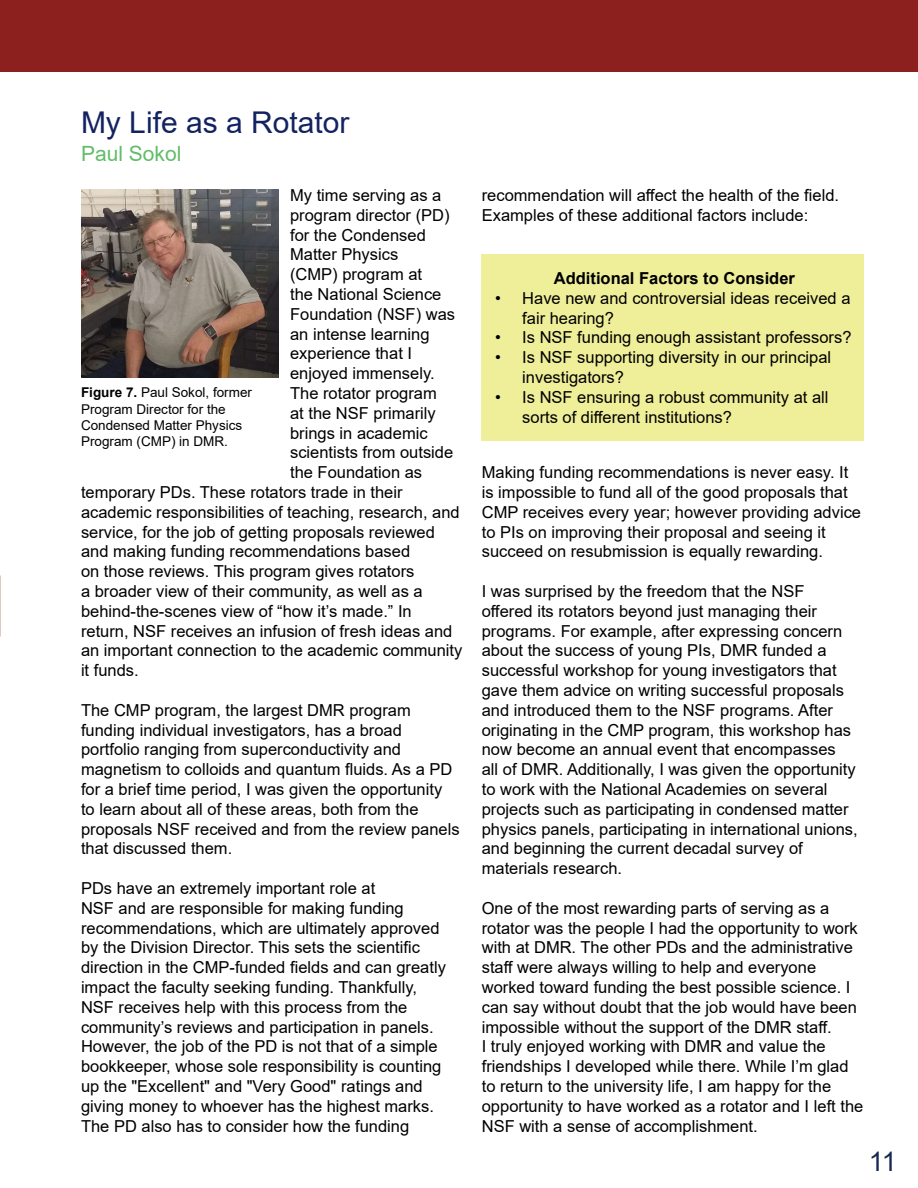
<style>
.page{position:relative;width:918px;height:1188px;background:#fff}
.page>*{position:absolute;margin:0;border:0;box-sizing:border-box;transform-origin:0 0}
.Title_Headings{font:30px "Arial";color:#132361}
.t1{font:27px "Arial";color:#182a54}
.Author_Text{font:21px "Arial";color:#61bd68}
.Article_Text{font:16.5px/19.8px "Arial";color:#000}
.t2{font:700 16.5px "Arial";color:#000}
.Figure_Title_Text{font:13.5px/16.2px "Arial";color:#000}
.s1{font-weight:700}
</style>
<div class="page">
<div style="left:0;top:0;width:918px;height:71px;background:#8c201f"></div>
<img style="left:81px;top:189px;width:197px;height:188px">
<div style="left:482px;top:254px;width:382px;height:187px;background:#efee99"></div>
<h2 class="Title_Headings" style="left:81px;top:102px;width:270px">My Life as a Rotator</h2>
<h3 class="Author_Text" style="left:81px;top:139px;width:102px">Paul Sokol</h3>
<p class="Article_Text" style="left:290px;top:185px;width:153px">My time serving as a</p>
<p class="Article_Text" style="left:290px;top:205px;width:161px">program director (PD)</p>
<p class="Article_Text" style="left:290px;top:225px;width:137px">for the Condensed</p>
<p class="Article_Text" style="left:290px;top:245px;width:110px">Matter Physics</p>
<p class="Article_Text" style="left:290px;top:264px;width:134px">(CMP) program at</p>
<p class="Article_Text" style="left:290px;top:284px;width:153px">the National Science</p>
<p class="Article_Text" style="left:290px;top:304px;width:167px">Foundation (NSF) was</p>
<p class="Article_Text" style="left:290px;top:324px;width:141px">an intense learning</p>
<p class="Article_Text" style="left:290px;top:344px;width:123px">experience that I</p>
<p class="Article_Text" style="left:290px;top:363px;width:146px">enjoyed immensely.</p>
<p class="Article_Text" style="left:290px;top:383px;width:148px">The rotator program</p>
<p class="Article_Text" style="left:290px;top:403px;width:147px">at the NSF primarily</p>
<p class="Article_Text" style="left:290px;top:423px;width:139px">brings in academic</p>
<p class="Article_Text" style="left:290px;top:443px;width:165px">scientists from outside</p>
<p class="Article_Text" style="left:290px;top:462px;width:134px">the Foundation as</p>
<p class="Article_Text" style="left:81px;top:482px;width:323px">temporary PDs. These rotators trade in their</p>
<p class="Article_Text" style="left:81px;top:502px;width:380px">academic responsibilities of teaching, research, and</p>
<p class="Article_Text" style="left:81px;top:522px;width:355px">service, for the job of getting proposals reviewed</p>
<p class="Article_Text" style="left:81px;top:542px;width:331px">and making funding recommendations based</p>
<p class="Article_Text" style="left:81px;top:561px;width:335px">on those reviews. This program gives rotators</p>
<p class="Article_Text" style="left:81px;top:581px;width:343px">a broader view of their community, as well as a</p>
<p class="Article_Text" style="left:81px;top:601px;width:332px">behind-the-scenes view of “how it’s made.” In</p>
<p class="Article_Text" style="left:81px;top:621px;width:373px">return, NSF receives an infusion of fresh ideas and</p>
<p class="Article_Text" style="left:81px;top:641px;width:383px">an important connection to the academic community</p>
<p class="Article_Text" style="left:81px;top:660px;width:59px">it funds.</p>
<p class="Article_Text" style="left:81px;top:700px;width:380px">The CMP program, the largest DMR program funding individual investigators, has a broad portfolio ranging from superconductivity and magnetism to colloids and quantum fluids. As a PD for a brief time period, I was given the opportunity to learn about all of these areas, both from the proposals NSF received and from the review panels that discussed them.</p>
<p class="Article_Text" style="left:81px;top:878px;width:366px">PDs have an extremely important role at<br>NSF and are responsible for making funding recommendations, which are ultimately approved by the Division Director. This sets the scientific direction in the CMP-funded fields and can greatly impact the faculty seeking funding. Thankfully, NSF receives help with this process from the community’s reviews and participation in panels.<br>However, the job of the PD is not that of a simple bookkeeper, whose sole responsibility is counting up the "Excellent" and "Very Good" ratings and giving money to whoever has the highest marks.<br>The PD also has to consider how the funding</p>
<p class="Figure_Title_Text" style="left:81px;top:384px;width:173px"><span class="s1">Figure 7.</span> Paul Sokol, former<br>Program Director for the<br>Condensed Matter Physics<br>Program (CMP) in DMR.</p>
<p class="Article_Text" style="left:482px;top:185px;width:359px">recommendation will affect the health of the field.<br>Examples of these additional factors include:</p>
<p class="t2" style="left:554px;top:267px;width:243px">Additional Factors to Consider</p>
<p class="Article_Text" style="left:522px;top:288px;width:330px;text-indent:-27px">• Have new and controversial ideas received a fair hearing?</p>
<p class="Article_Text" style="left:495px;top:328px;width:358px">• Is NSF funding enough assistant professors?</p>
<p class="Article_Text" style="left:522px;top:347px;width:311px;text-indent:-27px">• Is NSF supporting diversity in our principal investigators?</p>
<p class="Article_Text" style="left:522px;top:387px;width:308px;text-indent:-27px">• Is NSF ensuring a robust community at all sorts of different institutions?</p>
<p class="Article_Text" style="left:482px;top:462px;width:381px">Making funding recommendations is never easy. It is impossible to fund all of the good proposals that CMP receives every year; however providing advice to PIs on improving their proposal and seeing it succeed on resubmission is equally rewarding.</p>
<p class="Article_Text" style="left:482px;top:581px;width:378px">I was surprised by the freedom that the NSF offered its rotators beyond just managing their programs. For example, after expressing concern about the success of young PIs, DMR funded a successful workshop for young investigators that gave them advice on writing successful proposals and introduced them to the NSF programs. After originating in the CMP program, this workshop has now become an annual event that encompasses<br>all of DMR. Additionally, I was given the opportunity to work with the National Academies on several projects such as participating in condensed matter physics panels, participating in international unions, and beginning the current decadal survey of materials research.</p>
<p class="Article_Text" style="left:482px;top:898px;width:383px">One of the most rewarding parts of serving as a rotator was the people I had the opportunity to work with at DMR. The other PDs and the administrative staff were always willing to help and everyone worked toward funding the best possible science. I can say without doubt that the job would have been impossible without the support of the DMR staff.<br>I truly enjoyed working with DMR and value the friendships I developed while there. While I’m glad to return to the university life, I am happy for the opportunity to have worked as a rotator and I left the NSF with a sense of accomplishment.</p>
<h2 class="t1" style="left:869px;top:1143px;width:30px">11</h2>
</div>
